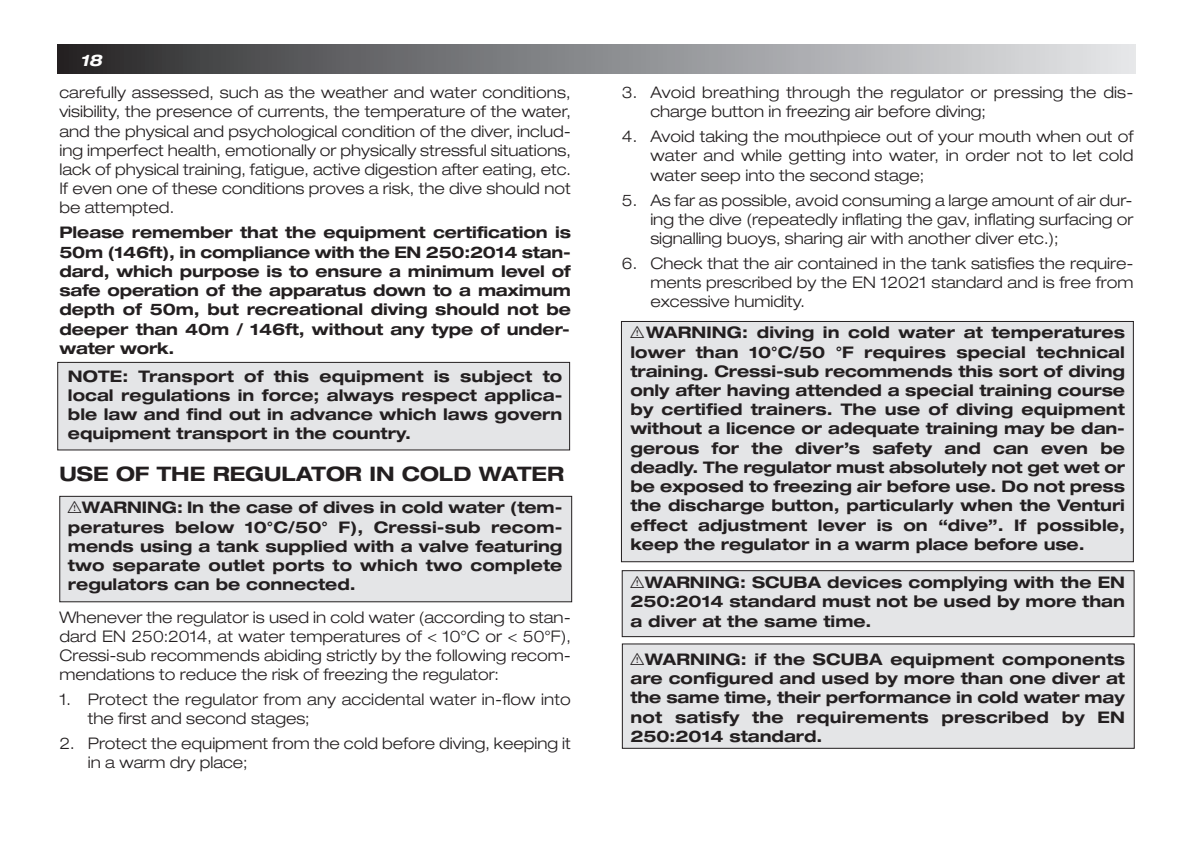
<style>
.page{position:relative;width:1190px;height:848px;background:#fff}
.page>*{position:absolute;margin:0;border:0;box-sizing:border-box;transform-origin:0 0}
.t1{font:700 expanded 20px "Helvetica Neue";color:#231f20}
.t2{font:700 expanded 16px/19.2px "Helvetica Neue";color:#231f20;text-align:justify}
.t3{font:300 expanded 16px/19.2px "Helvetica Neue";color:#231f20;text-align:justify}
.t4{font:italic 700 expanded 16px "Helvetica Neue";color:#fff}
.s1{font-family:"tables";font-weight:400;font-stretch:normal}
</style>
<div class="page">
<div style="left:622px;top:643px;width:511px;height:105px;background:#e4e5e7"></div>
<div style="left:622px;top:570px;width:511px;height:66px;background:#e4e5e7"></div>
<div style="left:621px;top:570px;width:512px;height:66px;border:1px solid #231f20"></div>
<div style="left:621px;top:321px;width:511px;height:240px;background:#e4e5e7"></div>
<div style="left:621px;top:321px;width:512px;height:240px;border:1px solid #231f20"></div>
<div style="left:60px;top:496px;width:511px;height:105px;background:#e4e5e7"></div>
<div style="left:59px;top:496px;width:513px;height:106px;border:1px solid #231f20"></div>
<div style="left:58px;top:362px;width:511px;height:88px;background:#e4e5e7"></div>
<div style="left:57px;top:362px;width:512px;height:88px;border:1px solid #231f20"></div>
<div style="left:57px;top:45px;width:1078px;height:28px;background:linear-gradient(to right,#2b2b2d,#e7e9ec)"></div>
<p class="t4" style="left:80px;top:54px;width:24px">18</p>
<p class="t3" style="left:59px;top:84px;width:513px">carefully assessed, such as the weather and water conditions, visibility, the presence of currents, the temperature of the water, and the physical and psychological condition of the diver, includ&shy;ing imperfect health, emotionally or physically stressful situations, lack of physical training, fatigue, active digestion after eating, etc.<br>If even one of these conditions proves a risk, the dive should not be attempted.</p>
<p class="t2" style="left:59px;top:225px;width:513px">Please remember that the equipment certification is 50m (146ft), in compliance with the EN 250:2014 stan&shy;dard, which purpose is to ensure a minimum level of safe operation of the apparatus down to a maximum depth of 50m, but recreational diving should not be deeper than 40m / 146ft, without any type of under&shy;water work.</p>
<p class="t2" style="left:68px;top:367px;width:496px">NOTE: Transport of this equipment is subject to local regulations in force; always respect applica&shy;ble law and find out in advance which laws govern equipment transport in the country.</p>
<p class="t1" style="left:59px;top:466px;width:506px">USE OF THE REGULATOR IN COLD WATER</p>
<p class="t2" style="left:68px;top:499px;width:496px"><span class="s1">I</span>WARNING: In the case of dives in cold water (tem&shy;peratures below 10°C/50° F), Cressi-sub recom&shy;mends using a tank supplied with a valve featuring two separate outlet ports to which two complete regulators can be connected.</p>
<p class="t3" style="left:59px;top:608px;width:513px">Whenever the regulator is used in cold water (according to stan&shy;dard EN 250:2014, at water temperatures of &lt; 10°C or &lt; 50°F), Cressi-sub recommends abiding strictly by the following recom&shy;mendations to reduce the risk of freezing the regulator:</p>
<p class="t3" style="left:88px;top:691px;width:484px;text-indent:-28px">1. Protect the regulator from any accidental water in-flow into the first and second stages;</p>
<p class="t3" style="left:88px;top:735px;width:484px;text-indent:-28px">2. Protect the equipment from the cold before diving, keeping it in a warm dry place;</p>
<p class="t3" style="left:650px;top:84px;width:484px;text-indent:-28px">3. Avoid breathing through the regulator or pressing the dis&shy;charge button in freezing air before diving;</p>
<p class="t3" style="left:650px;top:128px;width:484px;text-indent:-28px">4. Avoid taking the mouthpiece out of your mouth when out of water and while getting into water, in order not to let cold water seep into the second stage;</p>
<p class="t3" style="left:650px;top:192px;width:484px;text-indent:-28px">5. As far as possible, avoid consuming a large amount of air dur&shy;ing the dive (repeatedly inflating the gav, inflating surfacing or signalling buoys, sharing air with another diver etc.);</p>
<p class="t3" style="left:650px;top:255px;width:484px;text-indent:-28px">6. Check that the air contained in the tank satisfies the require&shy;ments prescribed by the EN 12021 standard and is free from excessive humidity.</p>
<p class="t2" style="left:630px;top:324px;width:496px"><span class="s1">I</span> WARNING: diving in cold water at temperatures lower than 10°C/50 °F requires special technical training. Cressi-sub recommends this sort of diving only after having attended a special training course by certified trainers. The use of diving equipment without a licence or adequate training may be dan&shy;gerous for the diver’s safety and can even be deadly. The regulator must absolutely not get wet or be exposed to freezing air before use. Do not press the discharge button, particularly when the Venturi effect adjustment lever is on “dive”. If possible, keep the regulator in a warm place before use.</p>
<p class="t2" style="left:630px;top:574px;width:496px"><span class="s1">I</span> WARNING: SCUBA devices complying with the EN 250:2014 standard must not be used by more than a diver at the same time.</p>
<p class="t2" style="left:630px;top:651px;width:496px"><span class="s1">I</span>WARNING: if the SCUBA equipment components are configured and used by more than one diver at the same time, their performance in cold water may not satisfy the requirements prescribed by EN 250:2014 standard.</p>
</div>
